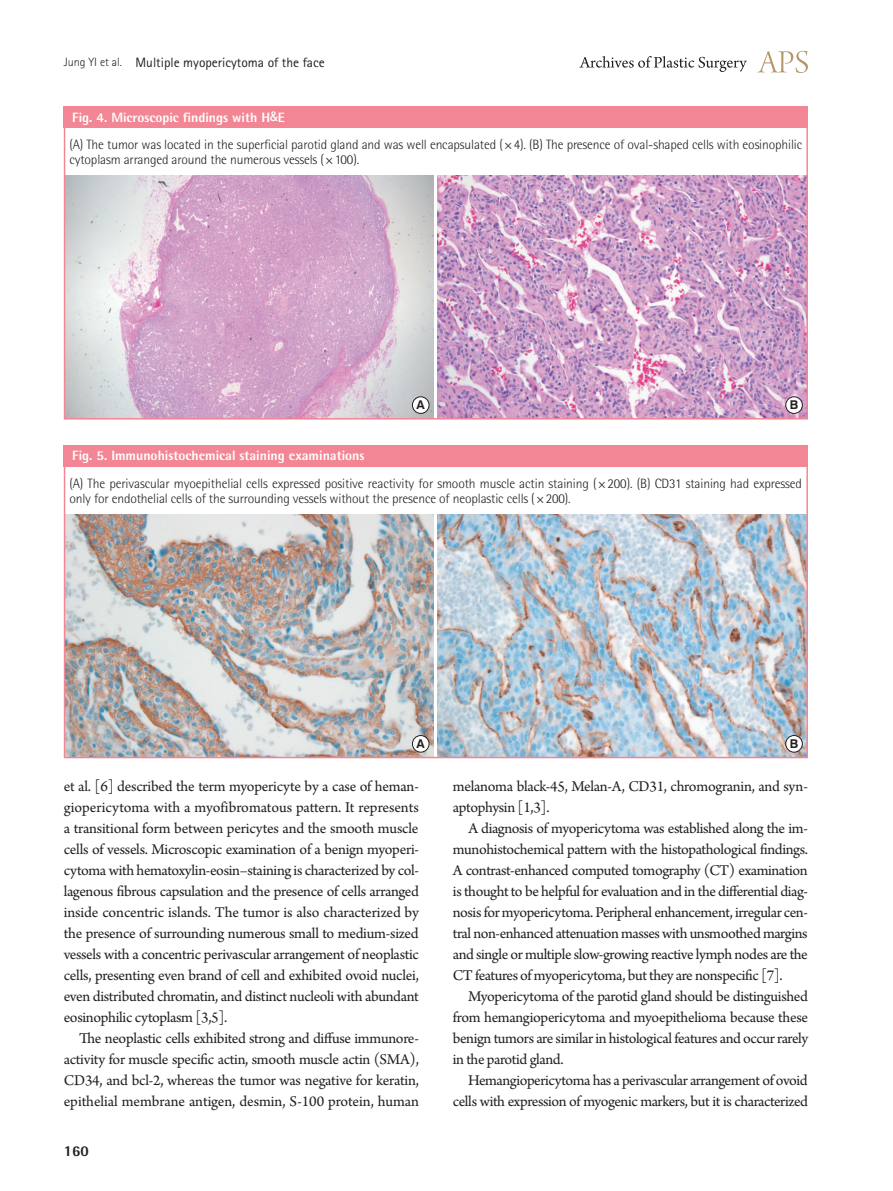
<style>
.page{position:relative;width:893px;height:1191px;background:#fff}
.page>*{position:absolute;margin:0;border:0;box-sizing:border-box;transform-origin:0 0}
.본문_성형{font:15.75px/21px "Arno Pro";letter-spacing:-.025em;color:#231f20;text-align:justify}
.t1{font:800 15px "Rotis Semi Sans Std";color:#231f20}
.그림__표-설명{font:300 13.5px/15px "Rotis Semi Sans Std";letter-spacing:-.01em;color:#231f20}
.표_그림_제목_볼드{font:800 13.5px "Rotis Semi Sans Std";color:#fff}
.하시라_제목{font:13.5px "Rotis Sans Serif Std";color:#231f20}
.t2{font:700 12.15px "Swiss 721 BT";color:#231f20}
.s1{font-weight:300;font-size:12px}
.s2{font-family:"Helvetica Neue LT Std";font-weight:500;font-stretch:condensed}
</style>
<div class="page">
<svg style="left:757px;top:51px;width:51px;height:22px"></svg>
<svg style="left:579px;top:56px;width:168px;height:16px"></svg>
<div style="left:64px;top:106px;width:744px;height:22px;background:#f38694"></div>
<img style="left:67px;top:176px;width:367px;height:240px">
<div style="left:412px;top:397px;width:17px;height:16px;background:#fff;border-radius:50%"></div>
<div style="left:412px;top:396px;width:17px;height:17px;border:1px solid #231f20;border-radius:50%"></div>
<img style="left:438px;top:176px;width:367px;height:240px">
<div style="left:786px;top:397px;width:16px;height:16px;background:#fff;border-radius:50%"></div>
<div style="left:785px;top:396px;width:17px;height:17px;border:1px solid #231f20;border-radius:50%"></div>
<div style="left:64px;top:106px;width:744px;height:313px;border:2px solid #f38694"></div>
<div style="left:64px;top:445px;width:744px;height:21px;background:#f38694"></div>
<img style="left:67px;top:514px;width:367px;height:241px">
<div style="left:412px;top:735px;width:17px;height:17px;background:#fff;border-radius:50%"></div>
<div style="left:412px;top:735px;width:17px;height:17px;border:1px solid #231f20;border-radius:50%"></div>
<img style="left:438px;top:514px;width:367px;height:241px">
<div style="left:786px;top:735px;width:16px;height:17px;background:#fff;border-radius:50%"></div>
<div style="left:785px;top:735px;width:17px;height:17px;border:1px solid #231f20;border-radius:50%"></div>
<div style="left:64px;top:445px;width:744px;height:313px;border:2px solid #f38694"></div>
<p class="하시라_제목" style="left:64px;top:54px;width:263px"><span class="s1">Jung YI et al.</span> Multiple myopericytoma of the face</p>
<p class="표_그림_제목_볼드" style="left:72px;top:108px;width:214px">Fig. 4. Microscopic findings with H<span class="s2">&amp;</span>E</p>
<p class="그림__표-설명" style="left:69px;top:137px;width:734px">(A) The tumor was located in the superficial parotid gland and was well encapsulated (×4). (B) The presence of oval-shaped cells with eosinophilic cytoplasm arranged around the numerous vessels (×100).</p>
<p class="t2" style="left:417px;top:398px;width:10px">A</p>
<p class="t2" style="left:790px;top:398px;width:10px">B</p>
<p class="표_그림_제목_볼드" style="left:72px;top:447px;width:294px">Fig. 5. Immunohistochemical staining examinations</p>
<p class="그림__표-설명" style="left:69px;top:475px;width:734px">(A) The perivascular myoepithelial cells expressed positive reactivity for smooth muscle actin staining (×200). (B) CD31 staining had expressed only for endothelial cells of the surrounding vessels without the presence of neoplastic cells (×200).</p>
<p class="t2" style="left:417px;top:736px;width:10px">A</p>
<p class="t2" style="left:790px;top:736px;width:10px">B</p>
<p class="본문_성형" style="left:453px;top:777px;width:357px">melanoma black-45, Melan-A, CD31, chromogranin, and syn&shy;aptophysin [1,3].</p>
<p class="본문_성형" style="left:453px;top:819px;width:357px;text-indent:15px">A diagnosis of myopericytoma was established along the im&shy;munohistochemical pattern with the histopathological findings.<br>A contrast-enhanced computed tomography (CT) examination is thought to be helpful for evaluation and in the differential diag&shy;nosis for myopericytoma. Peripheral enhancement, irregular cen&shy;tral non-enhanced attenuation masses with unsmoothed margins and single or multiple slow-growing reactive lymph nodes are the CT features of myopericytoma, but they are nonspecific [7].</p>
<p class="본문_성형" style="left:453px;top:987px;width:357px;text-indent:15px">Myopericytoma of the parotid gland should be distinguished from hemangiopericytoma and myoepithelioma because these benign tumors are similar in histological features and occur rarely in the parotid gland.</p>
<p class="본문_성형" style="left:453px;top:1071px;width:357px;text-align:right">Hemangiopericytoma has a perivascular arrangement of ovoid cells with expression of myogenic markers, but it is characterized</p>
<p class="본문_성형" style="left:64px;top:777px;width:357px">et al. [6] described the term myopericyte by a case of heman&shy;giopericytoma with a myofibromatous pattern. It represents a transitional form between pericytes and the smooth muscle cells of vessels. Microscopic examination of a benign myoperi&shy;cytoma with hematoxylin-eosin–staining is characterized by col&shy;lagenous fibrous capsulation and the presence of cells arranged inside concentric islands. The tumor is also characterized by the presence of surrounding numerous small to medium-sized vessels with a concentric perivascular arrangement of neoplastic cells, presenting even brand of cell and exhibited ovoid nuclei, even distributed chromatin, and distinct nucleoli with abundant eosinophilic cytoplasm [3,5].</p>
<p class="본문_성형" style="left:64px;top:1029px;width:357px;text-indent:15px">The neoplastic cells exhibited strong and diffuse immunore&shy;activity for muscle specific actin, smooth muscle actin (SMA), CD34, and bcl-2, whereas the tumor was negative for keratin, epithelial membrane antigen, desmin, S-100 protein, human</p>
<p class="t1" style="left:64px;top:1141px;width:27px">160</p>
</div>
